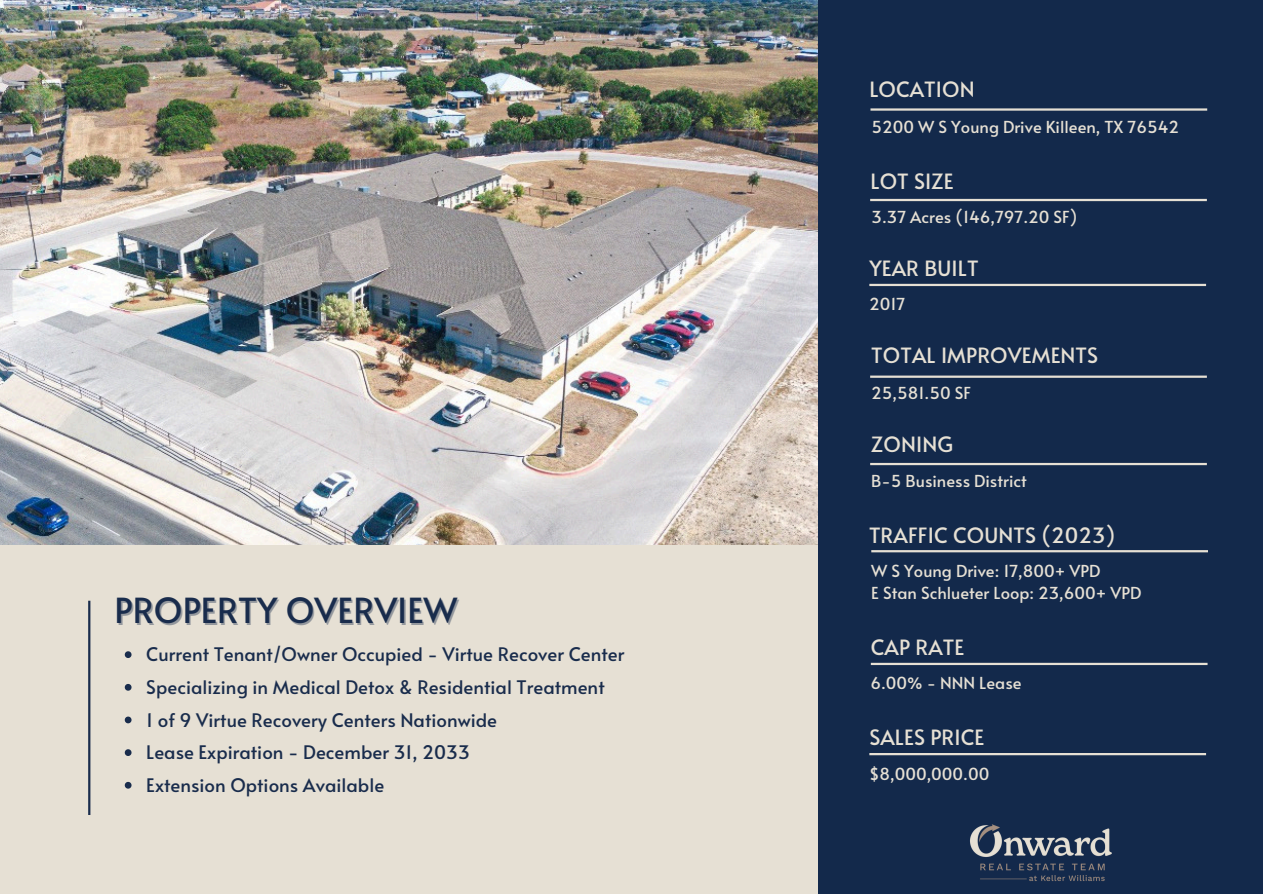
<style>
.page{position:relative;width:1263px;height:894px;background:#fff}
.page>*{position:absolute;margin:0;border:0;box-sizing:border-box;transform-origin:0 0}
.t1{font:34.5px "Alata";color:#192c4c}
.t2{font:21px "Alata";letter-spacing:.005em;color:#e6e0d4}
.t3{font:18.6px "Alata";color:#192c4c}
.t4{font:16.5px "Alata";color:#e6e0d4}
</style>
<div class="page">
<div style="left:817px;top:0;width:446px;height:893px;background:#13294b"></div>
<img style="left:970px;top:824px;width:142px;height:57px">
<div style="left:0;top:545px;width:817px;height:348px;background:#e6e0d4"></div>
<hr style="left:870px;top:375px;width:337px;height:3px;background:#e6e0d4">
<hr style="left:870px;top:463px;width:337px;height:2px;background:#e6e0d4">
<hr style="left:871px;top:550px;width:337px;height:2px;background:#e6e0d4">
<hr style="left:870px;top:108px;width:337px;height:3px;background:#e6e0d4">
<hr style="left:870px;top:199px;width:337px;height:2px;background:#e6e0d4">
<hr style="left:869px;top:284px;width:337px;height:2px;background:#e6e0d4">
<hr style="left:88px;top:600px;width:2px;height:214px;background:#192c4c">
<img style="left:0;top:0;width:818px;height:544px">
<hr style="left:871px;top:662px;width:336px;height:3px;background:#e6e0d4">
<hr style="left:869px;top:752px;width:337px;height:3px;background:#e6e0d4">
<svg style="left:125px;top:651px;width:7px;height:6px"></svg>
<svg style="left:125px;top:684px;width:7px;height:6px"></svg>
<svg style="left:125px;top:716px;width:7px;height:7px"></svg>
<svg style="left:125px;top:749px;width:7px;height:6px"></svg>
<svg style="left:125px;top:781px;width:7px;height:7px"></svg>
<p class="t1" style="left:115px;top:585px;width:344px">PROPERTY OVERVIEW</p>
<p class="t3" style="left:146px;top:640px;width:480px">Current Tenant/Owner Occupied - Virtue Recover Center</p>
<p class="t3" style="left:146px;top:673px;width:460px">Specializing in Medical Detox &amp; Residential Treatment</p>
<p class="t3" style="left:146px;top:706px;width:352px">1 of 9 Virtue Recovery Centers Nationwide</p>
<p class="t3" style="left:146px;top:738px;width:325px">Lease Expiration - December 31, 2033</p>
<h2 class="t3" style="left:146px;top:771px;width:239px">Extension Options Available</h2>
<h2 class="t2" style="left:869px;top:74px;width:107px">LOCATION</h2>
<p class="t4" style="left:872px;top:114px;width:309px">5200 W S Young Drive Killeen, TX 76542</p>
<h2 class="t2" style="left:870px;top:165px;width:85px">LOT SIZE</h2>
<p class="t4" style="left:872px;top:205px;width:207px">3.37 Acres (146,797.20 SF)</p>
<p class="t2" style="left:869px;top:253px;width:111px">YEAR BUILT</p>
<h2 class="t4" style="left:869px;top:292px;width:38px">2017</h2>
<p class="t2" style="left:871px;top:339px;width:228px">TOTAL IMPROVEMENTS</p>
<h2 class="t4" style="left:871px;top:380px;width:101px">25,581.50 SF</h2>
<h2 class="t2" style="left:871px;top:428px;width:83px">ZONING</h2>
<h4 class="t4" style="left:871px;top:469px;width:157px">B-5 Business District</h4>
<p class="t2" style="left:869px;top:520px;width:248px">TRAFFIC COUNTS (2023)</p>
<h2 class="t4" style="left:871px;top:558px;width:231px">W S Young Drive: 17,800+ VPD</h2>
<p class="t4" style="left:871px;top:580px;width:272px">E Stan Schlueter Loop: 23,600+ VPD</p>
<p class="t2" style="left:871px;top:631px;width:95px">CAP RATE</p>
<h2 class="t4" style="left:870px;top:671px;width:153px">6.00% - NNN Lease</h2>
<p class="t2" style="left:869px;top:722px;width:116px">SALES PRICE</p>
<p class="t4" style="left:869px;top:761px;width:122px">$8,000,000.00</p>
</div>
